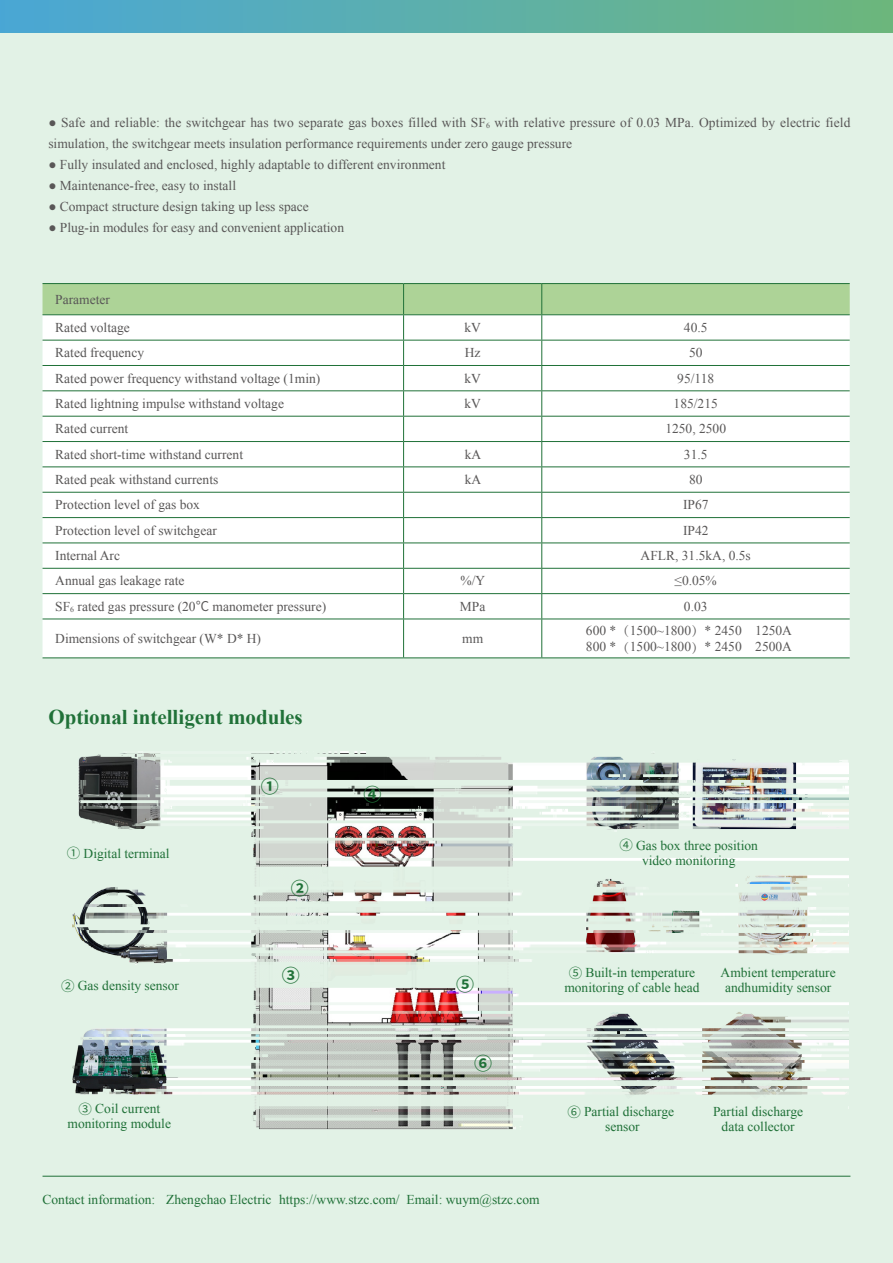
<style>
.page{position:relative;width:893px;height:1263px;background:#fff}
.page>*{position:absolute;margin:0;border:0;box-sizing:border-box;transform-origin:0 0}
.t1{font:700 21px "Times New Roman";color:#207138}
.t2{font:700 18px "Source Han Sans CN";color:#207138}
.t3{font:13.5px/28.3px "Times New Roman";color:#595757}
.t4{font:13.5px/15px "Times New Roman";color:#207138;text-align:center}
.s1{font-family:"Source Han Sans CN"}
.s2{font-family:"Adobe Song Std";font-weight:300}
</style>
<div class="page">
<div style="left:0;top:0;width:893px;height:33px;background:linear-gradient(to right,#4ba7d7,#6db77d)"></div>
<div style="left:0;top:33px;width:893px;height:1230px;background:#e2f2e6"></div>
<svg style="left:43px;top:620px;width:807px;height:37px"></svg>
<hr style="left:43px;top:283px;width:361px;height:1px;background:#207138">
<hr style="left:404px;top:283px;width:138px;height:1px;background:#207138">
<hr style="left:542px;top:283px;width:308px;height:1px;background:#207138">
<svg style="left:43px;top:284px;width:807px;height:335px"></svg>
<hr style="left:43px;top:619px;width:361px;height:1px;background:#207138">
<hr style="left:404px;top:619px;width:138px;height:1px;background:#207138">
<hr style="left:403px;top:619px;width:1px;height:38px;background:#207138">
<hr style="left:542px;top:619px;width:308px;height:1px;background:#207138">
<hr style="left:541px;top:619px;width:1px;height:38px;background:#207138">
<hr style="left:43px;top:657px;width:361px;height:1px;background:#207138">
<hr style="left:404px;top:657px;width:138px;height:1px;background:#207138">
<hr style="left:542px;top:657px;width:308px;height:1px;background:#207138">
<img style="left:43px;top:729px;width:805px;height:412px">
<hr style="left:43px;top:1176px;width:807px;height:1px;background:#207138">
<p class="t3" style="left:48px;top:111px;width:804px;line-height:21px">● Safe and reliable: the switchgear has two separate gas boxes filled with SF<sub>6</sub> with relative pressure of 0.03 MPa. Optimized by electric field simulation, the switchgear meets insulation performance requirements under zero gauge pressure</p>
<p class="t3" style="left:48px;top:150px;width:399px">● Fully insulated and enclosed, highly adaptable to different environment</p>
<p class="t3" style="left:48px;top:171px;width:189px">● Maintenance-free, easy to install</p>
<p class="t3" style="left:48px;top:192px;width:262px">● Compact structure design taking up less space</p>
<p class="t3" style="left:48px;top:213px;width:297px">● Plug-in modules for easy and convenient application</p>
<p class="t3" style="left:55px;top:285px;width:76px">Parameter<br>Rated voltage</p>
<p class="t3" style="left:465px;top:313px;width:18px">kV</p>
<p class="t3" style="left:684px;top:313px;width:25px">40.5</p>
<p class="t3" style="left:55px;top:338px;width:90px">Rated frequency</p>
<p class="t3" style="left:465px;top:338px;width:17px">Hz</p>
<p class="t3" style="left:689px;top:338px;width:15px">50</p>
<p class="t3" style="left:55px;top:364px;width:267px">Rated power frequency withstand voltage (1min)</p>
<p class="t3" style="left:465px;top:364px;width:18px">kV</p>
<p class="t3" style="left:677px;top:364px;width:38px">95/118</p>
<p class="t3" style="left:55px;top:389px;width:230px">Rated lightning impulse withstand voltage</p>
<p class="t3" style="left:465px;top:389px;width:18px">kV</p>
<p class="t3" style="left:674px;top:389px;width:46px">185/215</p>
<p class="t3" style="left:55px;top:414px;width:75px">Rated current</p>
<p class="t3" style="left:665px;top:414px;width:62px">1250, 2500</p>
<p class="t3" style="left:55px;top:440px;width:189px">Rated short-time withstand current</p>
<p class="t3" style="left:465px;top:440px;width:18px">kA</p>
<p class="t3" style="left:684px;top:440px;width:25px">31.5</p>
<p class="t3" style="left:55px;top:465px;width:165px">Rated peak withstand currents</p>
<p class="t3" style="left:465px;top:465px;width:18px">kA</p>
<p class="t3" style="left:689px;top:465px;width:15px">80</p>
<p class="t3" style="left:55px;top:490px;width:146px">Protection level of gas box</p>
<p class="t3" style="left:683px;top:490px;width:27px">IP67</p>
<p class="t3" style="left:55px;top:516px;width:163px">Protection level of switchgear</p>
<p class="t3" style="left:683px;top:516px;width:27px">IP42</p>
<p class="t3" style="left:55px;top:541px;width:66px">Internal Arc</p>
<p class="t3" style="left:641px;top:541px;width:112px">AFLR, 31.5kA, 0.5s</p>
<p class="t3" style="left:55px;top:566px;width:131px">Annual gas leakage rate</p>
<p class="t3" style="left:461px;top:566px;width:26px">%/Y</p>
<p class="t3" style="left:675px;top:566px;width:44px">≤0.05%</p>
<p class="t3" style="left:55px;top:592px;width:272px">SF<sub>6</sub> rated gas pressure (20<span class="s1">℃</span> manometer pressure)</p>
<p class="t3" style="left:460px;top:592px;width:27px">MPa</p>
<p class="t3" style="left:684px;top:592px;width:25px">0.03</p>
<p class="t3" style="left:55px;top:624px;width:207px">Dimensions of switchgear (W* D* H)</p>
<p class="t3" style="left:462px;top:624px;width:23px">mm</p>
<p class="t3" style="left:586px;top:622px;width:208px;line-height:16.2px">600 *<span class="s2">（</span>1500~1800<span class="s2">）</span>* 2450 1250A<br>800 *<span class="s2">（</span>1500~1800<span class="s2">）</span>* 2450 2500A</p>
<h1 class="t1" style="left:48px;top:703px;width:256px">Optional intelligent modules</h1>
<p class="t4" style="left:67px;top:845px;width:104px"><span class="s1">①</span> Digital terminal</p>
<p class="t4" style="left:61px;top:978px;width:120px"><span class="s1">②</span> Gas density sensor</p>
<h2 class="t2" style="left:261px;top:777px;width:19px">①</h2>
<h2 class="t2" style="left:291px;top:879px;width:19px">②</h2>
<h2 class="t2" style="left:282px;top:966px;width:19px">③</h2>
<h2 class="t2" style="left:363px;top:785px;width:19px">④</h2>
<h2 class="t2" style="left:456px;top:975px;width:19px">⑤</h2>
<h2 class="t2" style="left:474px;top:1054px;width:19px">⑥</h2>
<p class="t4" style="left:619px;top:837px;width:140px"><span class="s1">④</span> Gas box three position video monitoring</p>
<p class="t4" style="left:564px;top:965px;width:137px"><span class="s1">⑤</span> Built-in temperature monitoring of cable head</p>
<p class="t4" style="left:721px;top:965px;width:117px">Ambient temperature andhumidity sensor</p>
<p class="t4" style="left:68px;top:1101px;width:105px"><span class="s1">③</span> Coil current monitoring module</p>
<p class="t4" style="left:568px;top:1104px;width:108px"><span class="s1">⑥</span> Partial discharge sensor</p>
<p class="t4" style="left:43px;top:1191px;width:231px">Contact information: Zhengchao Electric</p>
<p class="t4" style="left:279px;top:1191px;width:262px">https://www.stzc.com/ Email: wuym@stzc.com</p>
<p class="t4" style="left:713px;top:1104px;width:92px">Partial discharge data collector</p>
</div>
